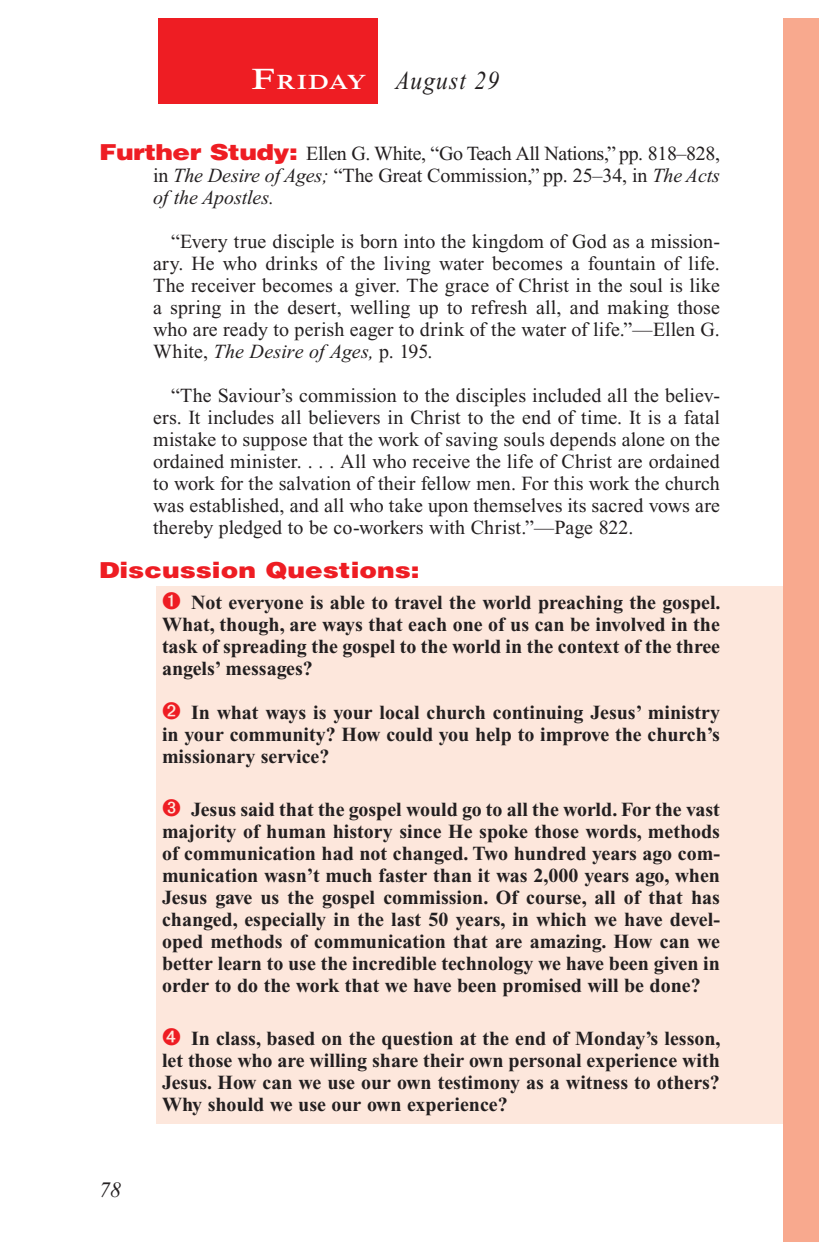
<style>
.page{position:relative;width:819px;height:1260px;background:#fff}
.page>*{position:absolute;margin:0;border:0;box-sizing:border-box;transform-origin:0 0}
.Lesson_Dates{font:italic 26px "Times New Roman PS Std";letter-spacing:.05em;color:#231f20;scale:.9 1}
.Question{font:900 22px "Helvetica LT Std";color:#ee1d23;scale:1.2 1}
.t1{font:italic 22px "Times New Roman PS Std";color:#231f20}
.Daily_Header{font:600 21px "Times NRMT Std";letter-spacing:.03em;color:#fff;scale:1.1 1}
.Numbered_Bullet_List{font:700 20px/22px "Times New Roman PS Std";color:#231f20;text-align:justify}
.Body_SA{font:20px/22px "Times New Roman PS Std";letter-spacing:.005em;color:#231f20;text-align:justify}
.Question_NO_SB{font:20px/22px "Times New Roman PS Std";letter-spacing:-.02em;color:#231f20;text-align:justify}
.s1{font-size:30px}
.s2{font-family:"Helvetica LT Std";font-weight:900;font-size:22px;color:#ee1d23}
.s3{font-style:italic}
</style>
<div class="page">
<div style="left:783px;top:18px;width:36px;height:1224px;background:#f8a98e"></div>
<div style="left:158px;top:18px;width:220px;height:86px;background:#ee1d23"></div>
<div style="left:157px;top:586px;width:626px;height:538px;background:#fde7dc"></div>
<p class="Daily_Header" style="left:252px;top:70px;width:106px"><span class="s1">F</span>riday</p>
<p class="Lesson_Dates" style="left:396px;top:66px;width:117px">August 29</p>
<p class="Question_NO_SB" style="left:153px;top:142px;width:569px;text-indent:-54px"><span class="s2">Further Study:</span> Ellen G. White, “Go Teach All Nations,” pp. 818–828, in <span class="s3">The Desire of Ages;</span> “The Great Commission,” pp. 25–34, in <span class="s3">The Acts of the Apostles.</span></p>
<p class="Body_SA" style="left:153px;top:230px;width:569px;text-indent:18px">“Every true disciple is born into the kingdom of God as a mission&shy;ary. He who drinks of the living water becomes a fountain of life.<br>The receiver becomes a giver. The grace of Christ in the soul is like a spring in the desert, welling up to refresh all, and making those who are ready to perish eager to drink of the water of life.”—Ellen G.<br>White, <span class="s3">The Desire of Ages,</span> p. 195.</p>
<p class="Body_SA" style="left:153px;top:384px;width:569px;text-indent:18px">“The Saviour’s commission to the disciples included all the believ&shy;ers. It includes all believers in Christ to the end of time. It is a fatal mistake to suppose that the work of saving souls depends alone on the ordained minister. . . . All who receive the life of Christ are ordained to work for the salvation of their fellow men. For this work the church was established, and all who take upon themselves its sacred vows are thereby pledged to be co-workers with Christ.”—Page 822.</p>
<p class="Question" style="left:99px;top:556px;width:269px">Discussion Questions:</p>
<p class="Numbered_Bullet_List" style="left:162px;top:591px;width:560px;text-indent:29px">Not everyone is able to travel the world preaching the gospel.<br>What, though, are ways that each one of us can be involved in the task of spreading the gospel to the world in the context of the three angels’ messages?</p>
<p class="Numbered_Bullet_List" style="left:162px;top:701px;width:559px;text-indent:29px">In what ways is your local church continuing Jesus’ ministry in your community? How could you help to improve the church’s missionary service?</p>
<p class="Numbered_Bullet_List" style="left:162px;top:798px;width:560px;text-indent:29px">Jesus said that the gospel would go to all the world. For the vast majority of human history since He spoke those words, methods of communication had not changed. Two hundred years ago com&shy;munication wasn’t much faster than it was 2,000 years ago, when Jesus gave us the gospel commission. Of course, all of that has changed, especially in the last 50 years, in which we have devel&shy;oped methods of communication that are amazing. How can we better learn to use the incredible technology we have been given in order to do the work that we have been promised will be done?</p>
<p class="Numbered_Bullet_List" style="left:162px;top:1027px;width:560px;text-indent:29px">In class, based on the question at the end of Monday’s lesson, let those who are willing share their own personal experience with Jesus. How can we use our own testimony as a witness to others?<br>Why should we use our own experience?</p>
<p class="t1" style="left:99px;top:1178px;width:23px">78</p>
</div>
